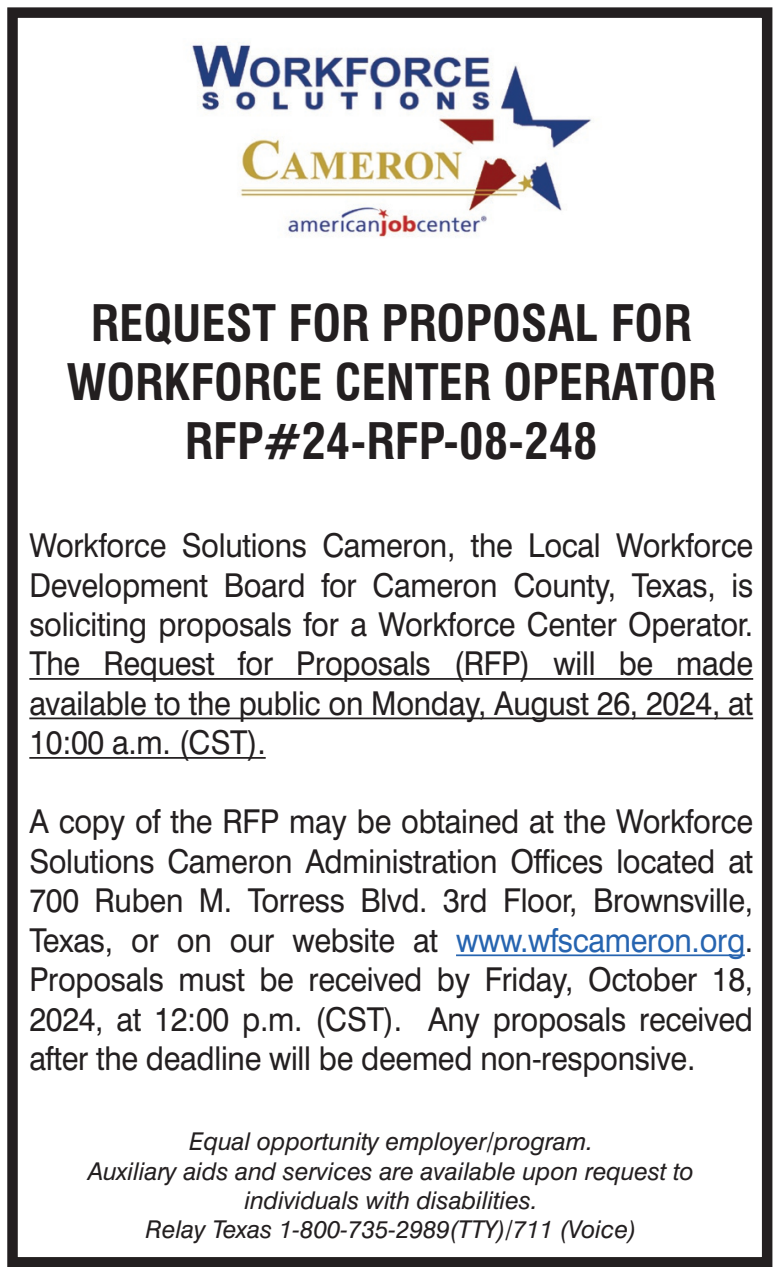
<style>
.page{position:relative;width:782px;height:1277px;background:#fff}
.page>*{position:absolute;margin:0;border:0;box-sizing:border-box;transform-origin:0 0}
.t1{font:700 condensed 49px/58.8px "Swiss 721 BT";color:#231f20;text-align:center}
.t2{font:32.9px/39.6px "Swiss 721 BT";letter-spacing:-.01em;color:#231f20;text-align:justify;scale:.93 1}
.t3{font:italic 24.5px/29.4px "Swiss 721 BT";color:#231f20;text-align:center}
.s1{color:#2664b0}
</style>
<div class="page">
<div style="left:7px;top:7px;width:765px;height:1260px;border:10px solid #231f20"></div>
<img style="left:192px;top:43px;width:400px;height:194px">
<hr style="left:29px;top:678px;width:724px;height:2px;background:#231f20">
<hr style="left:29px;top:717px;width:724px;height:2px;background:#231f20">
<hr style="left:29px;top:757px;width:237px;height:2px;background:#231f20">
<hr style="left:456px;top:954px;width:289px;height:2px;background:#2664b0">
<h1 class="t1" style="left:66px;top:294px;width:651px">REQUEST FOR PROPOSAL FOR<br>WORKFORCE CENTER OPERATOR<br>RFP#24-RFP-08-248</h1>
<p class="t2" style="left:29px;top:525px;width:780px">Workforce Solutions Cameron, the Local Workforce Development Board for Cameron County, Texas, is soliciting proposals for a Workforce Center Operator.<br>The Request for Proposals (RFP) will be made available to the public on Monday, August 26, 2024, at 10:00 a.m. (CST).</p>
<p class="t2" style="left:29px;top:802px;width:780px">A copy of the RFP may be obtained at the Workforce Solutions Cameron Administration Offices located at 700 Ruben M. Torress Blvd. 3rd Floor, Brownsville, Texas, or on our website at <span class="s1">www.wfscameron.org</span>.<br>Proposals must be received by Friday, October 18, 2024, at 12:00 p.m. (CST). Any proposals received after the deadline will be deemed non-responsive.</p>
<p class="t3" style="left:89px;top:1126px;width:607px">Equal opportunity employer/program.<br>Auxiliary aids and services are available upon request to individuals with disabilities.<br>Relay Texas 1-800-735-2989(TTY)/711 (Voice)</p>
</div>
